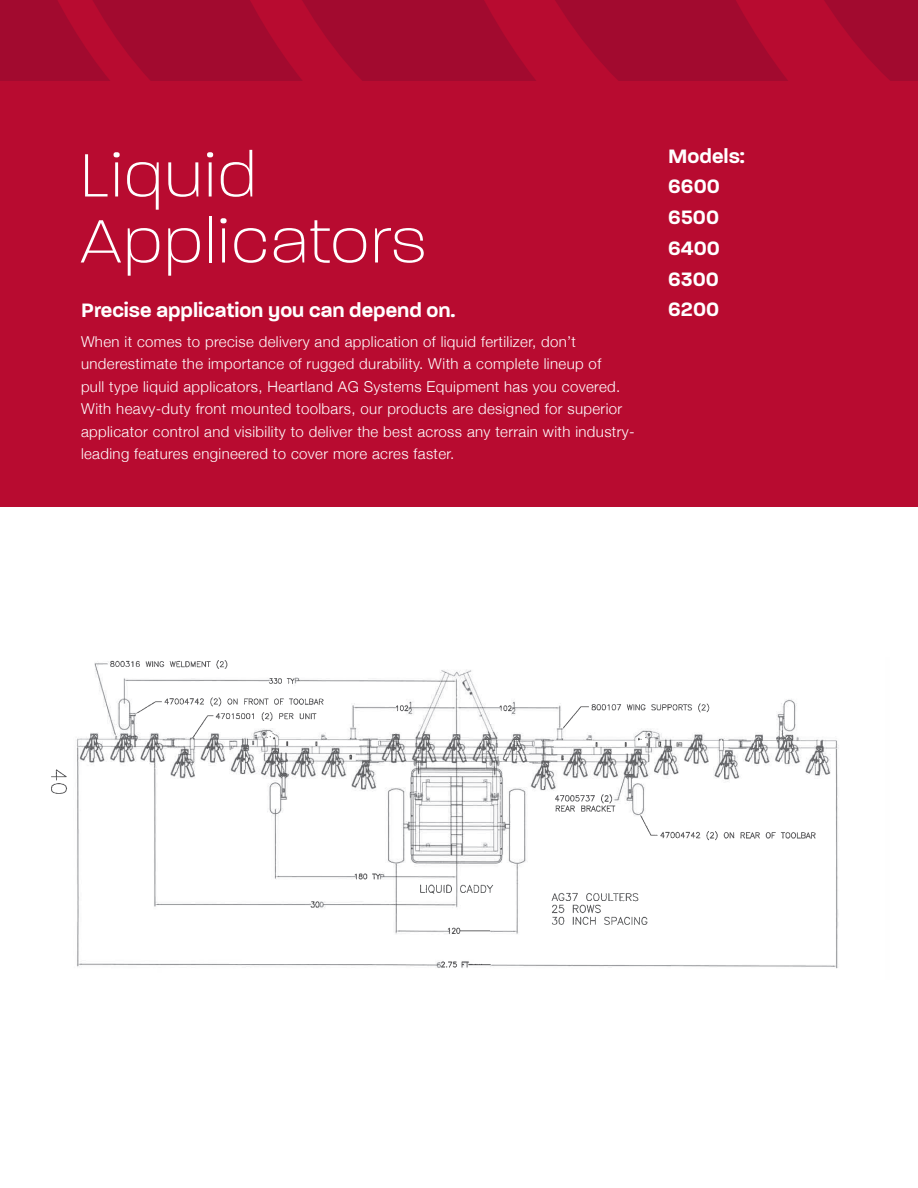
<style>
.page{position:relative;width:918px;height:1188px;background:#fff}
.page>*{position:absolute;margin:0;border:0;box-sizing:border-box;transform-origin:0 0}
.t1{font:200 66px/66px "Paralucent";letter-spacing:.06em;color:#fff}
.t2{font:600 21px/30.8px "Paralucent";color:#fff}
.t3{font:300 15px/22.5px "Helvetica Neue";letter-spacing:.025em;color:#fff}
</style>
<div class="page">
<div style="left:0;top:0;width:918px;height:507px;background:#b80b30"></div>
<svg style="left:0;top:0;width:918px;height:81px"></svg>
<img style="left:76px;top:663px;width:763px;height:306px">
<img style="left:419px;top:884px;width:229px;height:42px">
<img style="left:555px;top:793px;width:262px;height:49px">
<img style="left:110px;top:660px;width:704px;height:89px">
<img style="left:51px;top:769px;width:16px;height:25px">
<img style="left:231px;top:737px;width:29px;height:38px">
<img style="left:353px;top:871px;width:29px;height:11px">
<img style="left:472px;top:733px;width:38px;height:126px">
<img style="left:501px;top:733px;width:54px;height:58px">
<svg style="left:309px;top:899px;width:12px;height:10px"></svg>
<svg style="left:348px;top:754px;width:5px;height:8px"></svg>
<img style="left:440px;top:959px;width:18px;height:10px">
<img style="left:460px;top:959px;width:32px;height:10px">
<img style="left:447px;top:926px;width:45px;height:10px">
<img style="left:747px;top:728px;width:53px;height:36px">
<img style="left:805px;top:739px;width:21px;height:38px">
<svg style="left:560px;top:754px;width:4px;height:8px"></svg>
<svg style="left:643px;top:735px;width:4px;height:6px"></svg>
<svg style="left:658px;top:739px;width:4px;height:8px"></svg>
<h1 class="t1" style="left:81px;top:142px;width:346px">Liquid<br>Applicators</h1>
<h2 class="t2" style="left:668px;top:141px;width:78px">Models:<br>6600<br>6500<br>6400<br>6300</h2>
<h2 class="t2" style="left:81px;top:295px;width:376px">Precise application you can depend on.</h2>
<h2 class="t2" style="left:668px;top:294px;width:53px">6200</h2>
<p class="t3" style="left:81px;top:329px;width:555px">When it comes to precise delivery and application of liquid fertilizer, don’t underestimate the importance of rugged durability. With a complete lineup of<br>pull type liquid applicators, Heartland AG Systems Equipment has you covered.<br>With heavy-duty front mounted toolbars, our products are designed for superior applicator control and visibility to deliver the best across any terrain with industry&shy;leading features engineered to cover more acres faster.</p>
</div>
